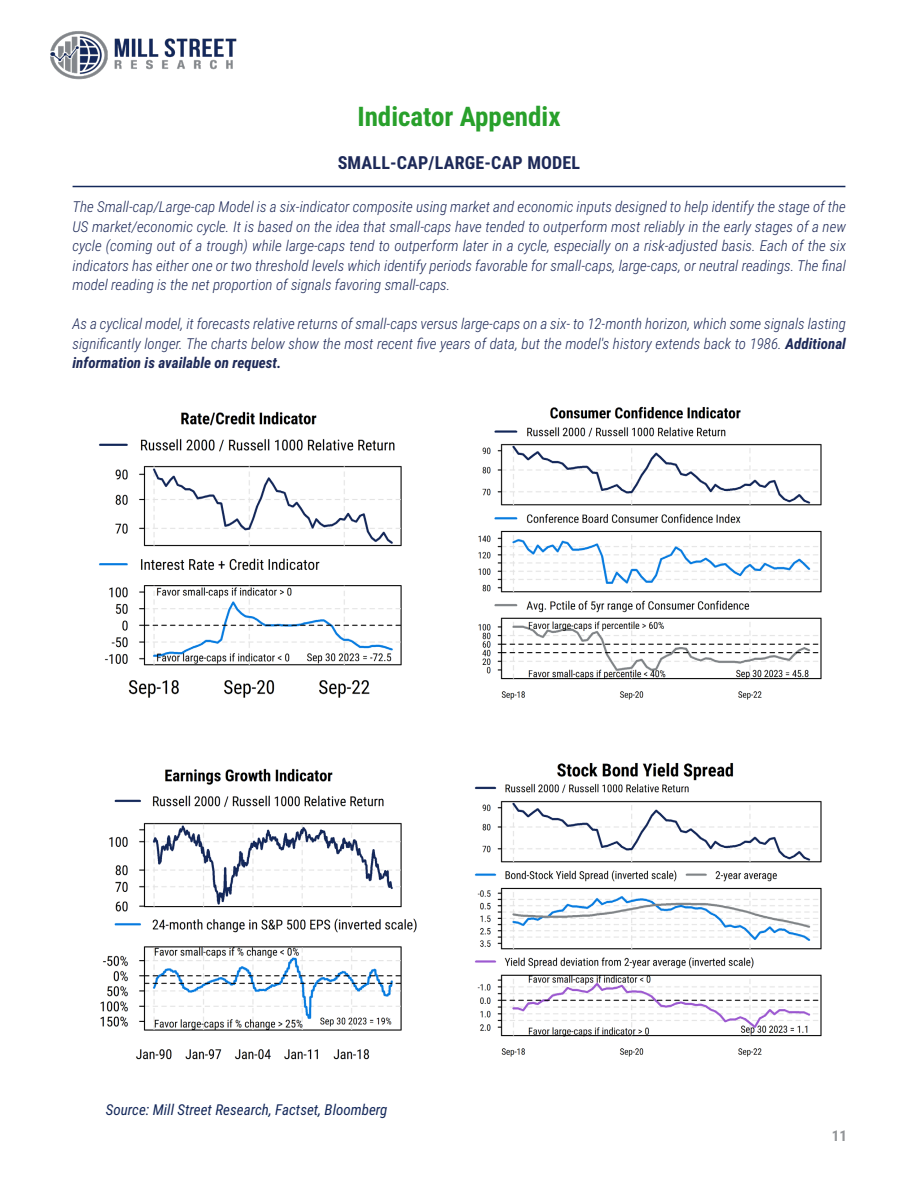
<style>
.page{position:relative;width:918px;height:1188px;background:#fff}
.page>*{position:absolute;margin:0;border:0;box-sizing:border-box;transform-origin:0 0}
.Green_Title{font:700 27px "Roboto Condensed";color:#28a02b}
.Green_Title-2{font:700 18px "Roboto Condensed";letter-spacing:.01em;color:#1d2958}
.t1{font:italic 300 15px/19.5px "Roboto Condensed";color:#1d2958;text-align:justify}
.t2{font:italic 15px "Roboto Condensed";color:#14285a}
.t3{font:700 15px "Roboto Condensed";color:#939598}
.s1{font-weight:700}
</style>
<div class="page">
<img style="left:50px;top:31px;width:187px;height:49px">
<hr style="left:73px;top:186px;width:772px;height:1px;background:#14285a">
<img style="left:99px;top:411px;width:303px;height:287px">
<img style="left:478px;top:406px;width:344px;height:294px">
<img style="left:100px;top:768px;width:317px;height:292px">
<img style="left:474px;top:763px;width:348px;height:294px">
<p class="Green_Title" style="left:357px;top:98px;width:205px">Indicator Appendix</p>
<p class="Green_Title-2" style="left:338px;top:150px;width:244px">SMALL-CAP/LARGE-CAP MODEL</p>
<p class="t1" style="left:73px;top:197px;width:775px">The Small-cap/Large-cap Model is a six-indicator composite using market and economic inputs designed to help identify the stage of the US market/economic cycle. It is based on the idea that small-caps have tended to outperform most reliably in the early stages of a new cycle (coming out of a trough) while large-caps tend to outperform later in a cycle, especially on a risk-adjusted basis. Each of the six indicators has either one or two threshold levels which identify periods favorable for small-caps, large-caps, or neutral readings. The final model reading is the net proportion of signals favoring small-caps.</p>
<p class="t1" style="left:73px;top:314px;width:775px">As a cyclical model, it forecasts relative returns of small-caps versus large-caps on a six- to 12-month horizon, which some signals lasting significantly longer. The charts below show the most recent five years of data, but the model's history extends back to 1986. <span class="s1">Additional information is available on request.</span></p>
<p class="t2" style="left:106px;top:1099px;width:283px">Source: Mill Street Research, Factset, Bloomberg</p>
<p class="t3" style="left:832px;top:1125px;width:17px">11</p>
</div>
